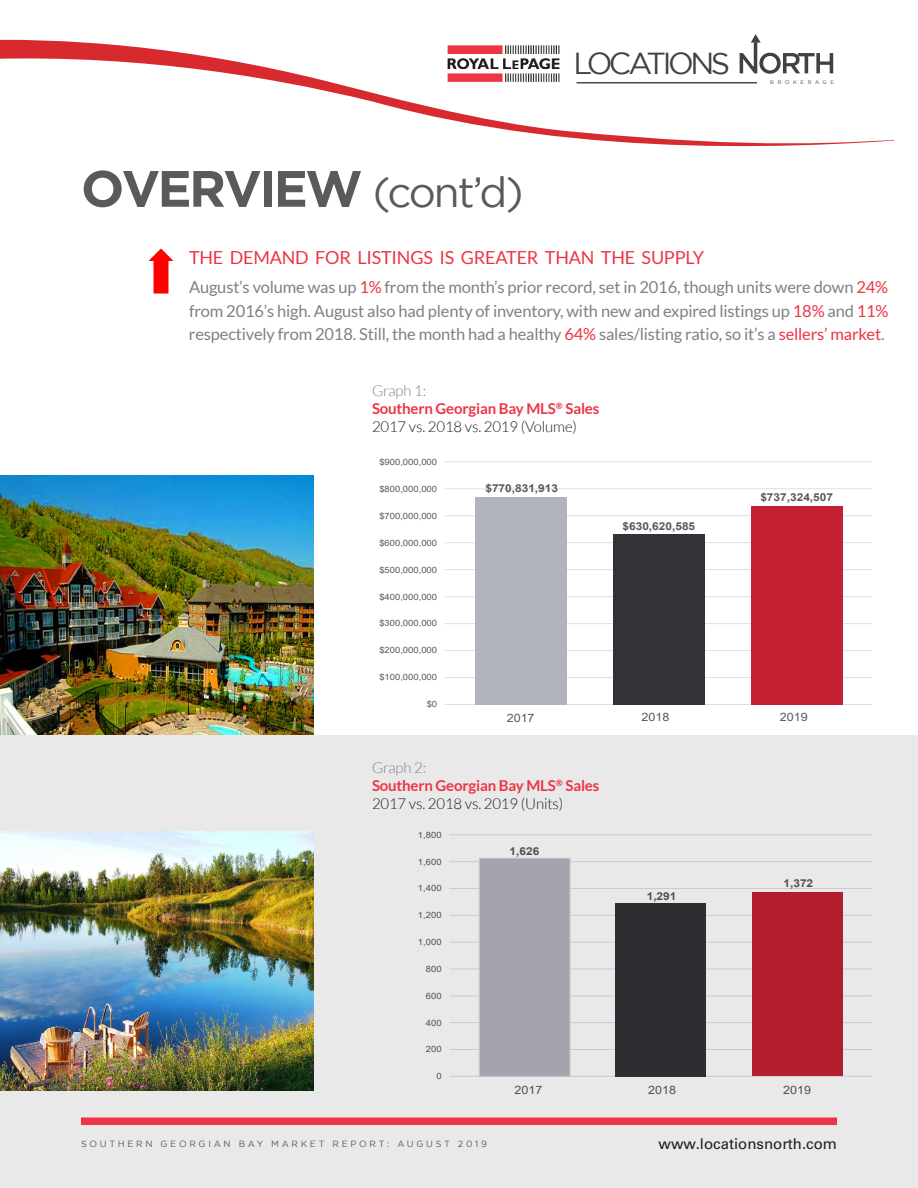
<style>
.page{position:relative;width:918px;height:1188px;background:#fff}
.page>*{position:absolute;margin:0;border:0;box-sizing:border-box;transform-origin:0 0}
.t1{font:700 51px "Gotham";letter-spacing:-.05em;color:#595a5c}
.t2{font:30.3px "Gotham";letter-spacing:-.115em;color:#414141}
.t3{font:18px "Lato";letter-spacing:-.01em;color:#ed3545}
.t4{font:16.5px/23.4px "Lato";letter-spacing:-.01em;color:#807f84;text-align:justify}
.t5{font:700 15px/18px "Lato";letter-spacing:-.01em;color:#ed3545}
.t6{font:300 15px "Lato";letter-spacing:-.01em;color:#231f20}
.t7{font:15px "Univers LT Std";color:#231f20}
.t8{font:11.55px "Arial";color:#585959;scale:1.09 1}
.t9{font:700 10.95px "Arial";color:#585959;scale:1.09 1}
.t10{font:9px "Gotham";letter-spacing:.3em;color:#595a5c}
.t11{font:8.7px "Arial";letter-spacing:.005em;color:#585959;scale:1.09 1}
.t12{font:5.25px "Gotham";letter-spacing:.7em;color:#414141}
.s1{font-weight:400;font-size:42px}
.s2{color:#ed3545}
.s3{font-weight:300;color:#807f84}
</style>
<div class="page">
<div style="left:0;top:735px;width:918px;height:453px;background:#eae9ea"></div>
<svg style="left:148px;top:248px;width:25px;height:46px"></svg>
<div style="left:81px;top:1118px;width:756px;height:7px;background:#ed3545"></div>
<img style="left:0;top:831px;width:314px;height:259px">
<img style="left:0;top:475px;width:313px;height:260px">
<hr style="left:450px;top:1076px;width:422px;height:1px;background:#dcdddf">
<hr style="left:450px;top:1049px;width:422px;height:1px;background:#dcdddf">
<hr style="left:450px;top:1022px;width:422px;height:1px;background:#dcdddf">
<hr style="left:450px;top:996px;width:422px;height:1px;background:#dcdddf">
<hr style="left:450px;top:969px;width:422px;height:1px;background:#dcdddf">
<hr style="left:450px;top:942px;width:422px;height:1px;background:#dcdddf">
<hr style="left:450px;top:915px;width:422px;height:1px;background:#dcdddf">
<hr style="left:450px;top:888px;width:422px;height:1px;background:#dcdddf">
<hr style="left:450px;top:861px;width:422px;height:1px;background:#dcdddf">
<hr style="left:450px;top:835px;width:422px;height:1px;background:#dcdddf">
<div style="left:479px;top:858px;width:91px;height:218px;background:#a3a4ad"></div>
<div style="left:479px;top:858px;width:92px;height:219px;border:1px solid #dcdddf"></div>
<div style="left:616px;top:903px;width:90px;height:173px;background:#323336"></div>
<div style="left:752px;top:892px;width:91px;height:184px;background:#b31d2e"></div>
<hr style="left:445px;top:704px;width:427px;height:1px;background:#dcdddf">
<hr style="left:445px;top:677px;width:427px;height:1px;background:#dcdddf">
<hr style="left:445px;top:650px;width:427px;height:1px;background:#dcdddf">
<hr style="left:445px;top:623px;width:427px;height:1px;background:#dcdddf">
<hr style="left:445px;top:596px;width:427px;height:1px;background:#dcdddf">
<hr style="left:445px;top:569px;width:427px;height:1px;background:#dcdddf">
<hr style="left:445px;top:542px;width:427px;height:1px;background:#dcdddf">
<hr style="left:445px;top:515px;width:427px;height:1px;background:#dcdddf">
<hr style="left:445px;top:489px;width:427px;height:1px;background:#dcdddf">
<hr style="left:445px;top:461px;width:427px;height:1px;background:#dcdddf">
<div style="left:475px;top:497px;width:92px;height:208px;background:#b2b4bd"></div>
<div style="left:613px;top:534px;width:92px;height:171px;background:#323336"></div>
<div style="left:751px;top:506px;width:92px;height:199px;background:#c42033"></div>
<svg style="left:0;top:37px;width:894px;height:110px"></svg>
<p class="t1" style="left:81px;top:159px;width:444px">OVERVIEW <span class="s1">(cont’d)</span></p>
<h2 class="t2" style="left:573px;top:46px;width:158px">LOCATIONS</h2>
<p class="t12" style="left:770px;top:80px;width:65px">BROKERAGE</p>
<p class="t3" style="left:189px;top:247px;width:517px">THE DEMAND FOR LISTINGS IS GREATER THAN THE SUPPLY</p>
<p class="t4" style="left:189px;top:275px;width:701px">August’s volume was up <span class="s2">1%</span> from the month’s prior record, set in 2016, though units were down <span class="s2">24% </span>from 2016’s high. August also had plenty of inventory, with new and expired listings up <span class="s2">18%</span> and <span class="s2">11% </span>respectively from 2018. Still, the month had a healthy <span class="s2">64%</span> sales/listing ratio, so it’s a <span class="s2">sellers’ market</span>.</p>
<p class="t5" style="left:372px;top:381px;width:229px"><span class="s3">Graph 1:<br></span>Southern Georgian Bay MLS<sup>®</sup> Sales</p>
<p class="t6" style="left:372px;top:419px;width:206px">2017 vs. 2018 vs. 2019 (Volume)</p>
<p class="t11" style="left:379px;top:456px;width:54px">$900,000,000</p>
<p class="t11" style="left:379px;top:483px;width:54px">$800,000,000</p>
<p class="t11" style="left:379px;top:510px;width:54px">$700,000,000</p>
<p class="t11" style="left:379px;top:536px;width:54px">$600,000,000</p>
<p class="t11" style="left:379px;top:563px;width:54px">$500,000,000</p>
<p class="t11" style="left:379px;top:590px;width:55px">$400,000,000</p>
<p class="t11" style="left:379px;top:617px;width:54px">$300,000,000</p>
<p class="t11" style="left:379px;top:644px;width:55px">$200,000,000</p>
<p class="t11" style="left:379px;top:671px;width:54px">$100,000,000</p>
<p class="t11" style="left:427px;top:698px;width:11px">$0</p>
<p class="t9" style="left:485px;top:480px;width:68px">$770,831,913</p>
<p class="t9" style="left:623px;top:519px;width:68px">$630,620,585</p>
<p class="t9" style="left:760px;top:489px;width:68px">$737,324,507</p>
<p class="t8" style="left:507px;top:710px;width:27px">2017</p>
<p class="t8" style="left:642px;top:709px;width:27px">2018</p>
<p class="t8" style="left:780px;top:709px;width:27px">2019</p>
<p class="t5" style="left:372px;top:758px;width:229px"><span class="s3">Graph 2:<br></span>Southern Georgian Bay MLS<sup>®</sup> Sales</p>
<p class="t6" style="left:372px;top:795px;width:193px">2017 vs. 2018 vs. 2019 (Units)</p>
<p class="t11" style="left:418px;top:829px;width:23px">1,800</p>
<p class="t11" style="left:418px;top:855px;width:23px">1,600</p>
<p class="t11" style="left:418px;top:882px;width:23px">1,400</p>
<p class="t11" style="left:418px;top:909px;width:23px">1,200</p>
<p class="t11" style="left:418px;top:936px;width:23px">1,000</p>
<p class="t11" style="left:426px;top:963px;width:16px">800</p>
<p class="t11" style="left:426px;top:990px;width:16px">600</p>
<p class="t11" style="left:426px;top:1016px;width:16px">400</p>
<p class="t11" style="left:426px;top:1043px;width:16px">200</p>
<p class="t11" style="left:436px;top:1070px;width:6px">0</p>
<p class="t10" style="left:81px;top:1139px;width:407px">SOUTHERN GEORGIAN BAY MARKET REPORT: AUGUST 2019</p>
<p class="t9" style="left:510px;top:844px;width:29px">1,626</p>
<p class="t9" style="left:647px;top:888px;width:29px">1,291</p>
<p class="t9" style="left:783px;top:875px;width:29px">1,372</p>
<p class="t8" style="left:514px;top:1082px;width:27px">2017</p>
<p class="t8" style="left:648px;top:1082px;width:27px">2018</p>
<p class="t8" style="left:783px;top:1082px;width:27px">2019</p>
<p class="t7" style="left:659px;top:1134px;width:180px">www.locationsnorth.com</p>
</div>
